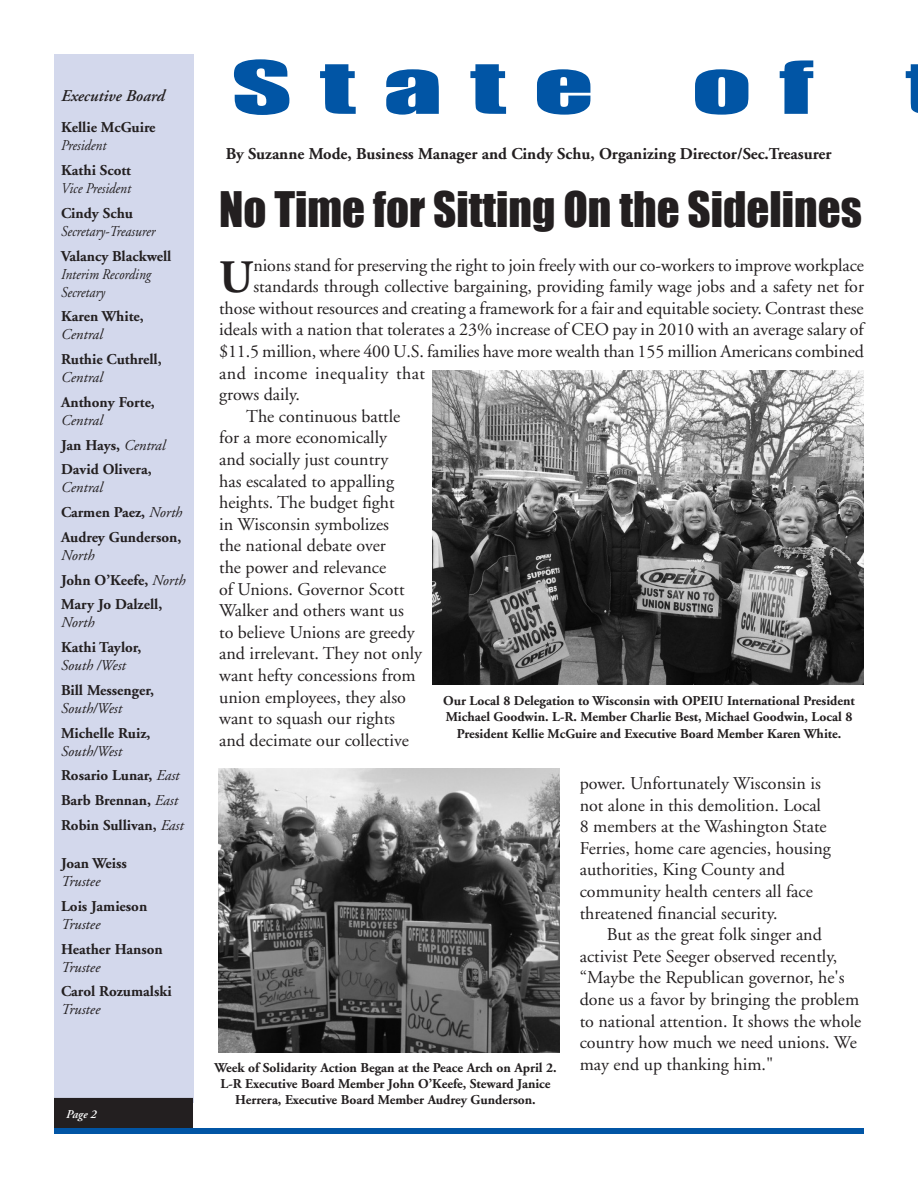
<style>
.page{position:relative;width:918px;height:1188px;background:#fff}
.page>*{position:absolute;margin:0;border:0;box-sizing:border-box;transform-origin:0 0}
._1_MAIN_HEADER{font:67.5px "Impact";letter-spacing:.23em;color:#0155a5;scale:1.75 1}
._2_Drop_Cap_paragrap{font:700 46.35px "Adobe Garamond";color:#231f20}
.Impact_HEADER{font:45px "Impact";color:#231f20}
._21_Body{font:18px/21.6px "Adobe Garamond";color:#231f20}
._2_Drop_Cap_paragrap-2{font:18px "Adobe Garamond";letter-spacing:-.005em;color:#231f20}
._2_Drop_Cap_paragrap-3{font:18px "Adobe Garamond";letter-spacing:.025em;color:#231f20}
.ByLIne{font:700 16.5px "Adobe Garamond";color:#231f20}
._9_Board_Header{font:italic 600 16.5px "Adobe Garamond";color:#231f20}
._6_Board_Name{font:700 15px/18px "Adobe Garamond";color:#231f20}
._7_Board_Title{font:italic 15px/18px "Adobe Garamond";color:#231f20;scale:.9 1}
._24_Caption{font:700 13.5px/16.2px "Adobe Garamond";color:#231f20;text-align:center}
._9_Page_Number{font:italic 600 12px "Adobe Garamond";color:#fff}
.s1{font-weight:400;font-style:italic}
</style>
<div class="page">
<div style="left:54px;top:54px;width:139px;height:1048px;background:#d3d8ec"></div>
<div style="left:55px;top:1099px;width:137px;height:29px;background:#231f20"></div>
<div style="left:54px;top:1098px;width:139px;height:31px;border:2px solid #231f20"></div>
<div style="left:54px;top:1128px;width:810px;height:6px;background:#0155a5"></div>
<img style="left:432px;top:371px;width:432px;height:313px">
<img style="left:218px;top:769px;width:341px;height:284px">
<p class="_9_Board_Header" style="left:61px;top:87px;width:105px">Executive Board</p>
<p class="_6_Board_Name" style="left:61px;top:119px;width:96px">Kellie McGuire</p>
<p class="_7_Board_Title" style="left:61px;top:137px;width:52px">President</p>
<p class="_6_Board_Name" style="left:61px;top:162px;width:71px">Kathi Scott</p>
<p class="_7_Board_Title" style="left:61px;top:180px;width:79px">Vice President</p>
<p class="_6_Board_Name" style="left:61px;top:204px;width:73px">Cindy Schu</p>
<p class="_7_Board_Title" style="left:61px;top:223px;width:106px">Secretary-Treasurer</p>
<p class="_6_Board_Name" style="left:61px;top:247px;width:112px">Valancy Blackwell</p>
<p class="_7_Board_Title" style="left:61px;top:265px;width:101px">Interim Recording<br>Secretary</p>
<p class="_6_Board_Name" style="left:61px;top:308px;width:84px">Karen White,<br><span class="s1">Central</span></p>
<p class="_6_Board_Name" style="left:61px;top:351px;width:102px">Ruthie Cuthrell,<br><span class="s1">Central</span></p>
<p class="_6_Board_Name" style="left:61px;top:393px;width:95px">Anthony Forte,<br><span class="s1">Central</span></p>
<p class="_6_Board_Name" style="left:61px;top:436px;width:106px">Jan Hays, <span class="s1">Central</span></p>
<p class="_6_Board_Name" style="left:61px;top:461px;width:92px">David Olivera,<br><span class="s1">Central</span></p>
<p class="_6_Board_Name" style="left:61px;top:504px;width:123px">Carmen Paez, <span class="s1">North</span></p>
<p class="_6_Board_Name" style="left:61px;top:528px;width:122px">Audrey Gunderson,<br><span class="s1">North</span></p>
<p class="_6_Board_Name" style="left:61px;top:571px;width:126px">John O’Keefe, <span class="s1">North</span></p>
<p class="_6_Board_Name" style="left:61px;top:596px;width:103px">Mary Jo Dalzell,<br><span class="s1">North</span></p>
<p class="_6_Board_Name" style="left:61px;top:639px;width:82px">Kathi Taylor,<br><span class="s1">South /West</span></p>
<p class="_6_Board_Name" style="left:61px;top:681px;width:94px">Bill Messenger,<br><span class="s1">South/West</span></p>
<p class="_6_Board_Name" style="left:61px;top:724px;width:91px">Michelle Ruiz,<br><span class="s1">South/West</span></p>
<p class="_6_Board_Name" style="left:61px;top:767px;width:120px">Rosario Lunar, <span class="s1">East</span></p>
<p class="_6_Board_Name" style="left:61px;top:792px;width:118px">Barb Brennan, <span class="s1">East</span></p>
<p class="_6_Board_Name" style="left:61px;top:816px;width:124px">Robin Sullivan, <span class="s1">East</span></p>
<p class="_6_Board_Name" style="left:61px;top:855px;width:67px">Joan Weiss<br><span class="s1">Trustee</span></p>
<p class="_6_Board_Name" style="left:61px;top:897px;width:88px">Lois Jamieson<br><span class="s1">Trustee</span></p>
<p class="_6_Board_Name" style="left:61px;top:940px;width:103px">Heather Hanson<br><span class="s1">Trustee</span></p>
<p class="_6_Board_Name" style="left:61px;top:983px;width:112px">Carol Rozumalski<br><span class="s1">Trustee</span></p>
<p class="_9_Page_Number" style="left:66px;top:1107px;width:32px">Page 2</p>
<p class="_1_MAIN_HEADER" style="left:231px;top:35px;width:209px">State</p>
<p class="_1_MAIN_HEADER" style="left:692px;top:35px;width:71px">of</p>
<p class="ByLIne" style="left:226px;top:145px;width:607px">By Suzanne Mode, Business Manager and Cindy Schu, Organizing Director/Sec.Treasurer</p>
<p class="Impact_HEADER" style="left:219px;top:175px;width:644px">No Time for Sitting On the Sidelines</p>
<p class="_2_Drop_Cap_paragrap" style="left:219px;top:252px;width:36px">U</p>
<p class="_2_Drop_Cap_paragrap-2" style="left:253px;top:255px;width:612px">nions stand for preserving the right to join freely with our co-workers to improve workplace</p>
<p class="_2_Drop_Cap_paragrap-2" style="left:253px;top:277px;width:612px">standards through collective bargaining, providing family wage jobs and a safety net for</p>
<p class="_2_Drop_Cap_paragrap-2" style="left:219px;top:298px;width:646px">those without resources and creating a framework for a fair and equitable society. Contrast these</p>
<p class="_2_Drop_Cap_paragrap-2" style="left:219px;top:320px;width:646px">ideals with a nation that tolerates a 23% increase of CEO pay in 2010 with an average salary of</p>
<p class="_2_Drop_Cap_paragrap-2" style="left:219px;top:342px;width:646px">$11.5 million, where 400 U.S. families have more wealth than 155 million Americans combined</p>
<p class="_2_Drop_Cap_paragrap-3" style="left:219px;top:363px;width:207px">and income inequality that</p>
<p class="_2_Drop_Cap_paragrap-2" style="left:219px;top:385px;width:82px">grows daily.</p>
<p class="_21_Body" style="left:219px;top:406px;width:205px;text-indent:27px">The continuous battle for a more economically<br>and socially just country<br>has escalated to appalling heights. The budget fight<br>in Wisconsin symbolizes<br>the national debate over<br>the power and relevance<br>of Unions. Governor Scott<br>Walker and others want us to believe Unions are greedy and irrelevant. They not only want hefty concessions from union employees, they also want to squash our rights and decimate our collective</p>
<p class="_21_Body" style="left:580px;top:773px;width:253px">power. Unfortunately Wisconsin is not alone in this demolition. Local 8 members at the Washington State Ferries, home care agencies, housing authorities, King County and community health centers all face threatened financial security.</p>
<p class="_21_Body" style="left:580px;top:924px;width:283px;text-indent:27px">But as the great folk singer and activist Pete Seeger observed recently, “Maybe the Republican governor, he's done us a favor by bringing the problem to national attention. It shows the whole country how much we need unions. We may end up thanking him."</p>
<p class="_24_Caption" style="left:443px;top:693px;width:413px">Our Local 8 Delegation to Wisconsin with OPEIU International President<br>Michael Goodwin. L-R. Member Charlie Best, Michael Goodwin, Local 8<br>President Kellie McGuire and Executive Board Member Karen White.</p>
<p class="_24_Caption" style="left:214px;top:1060px;width:344px">Week of Solidarity Action Began at the Peace Arch on April 2.<br>L-R Executive Board Member John O’Keefe, Steward Janice<br>Herrera, Executive Board Member Audrey Gunderson.</p>
</div>
